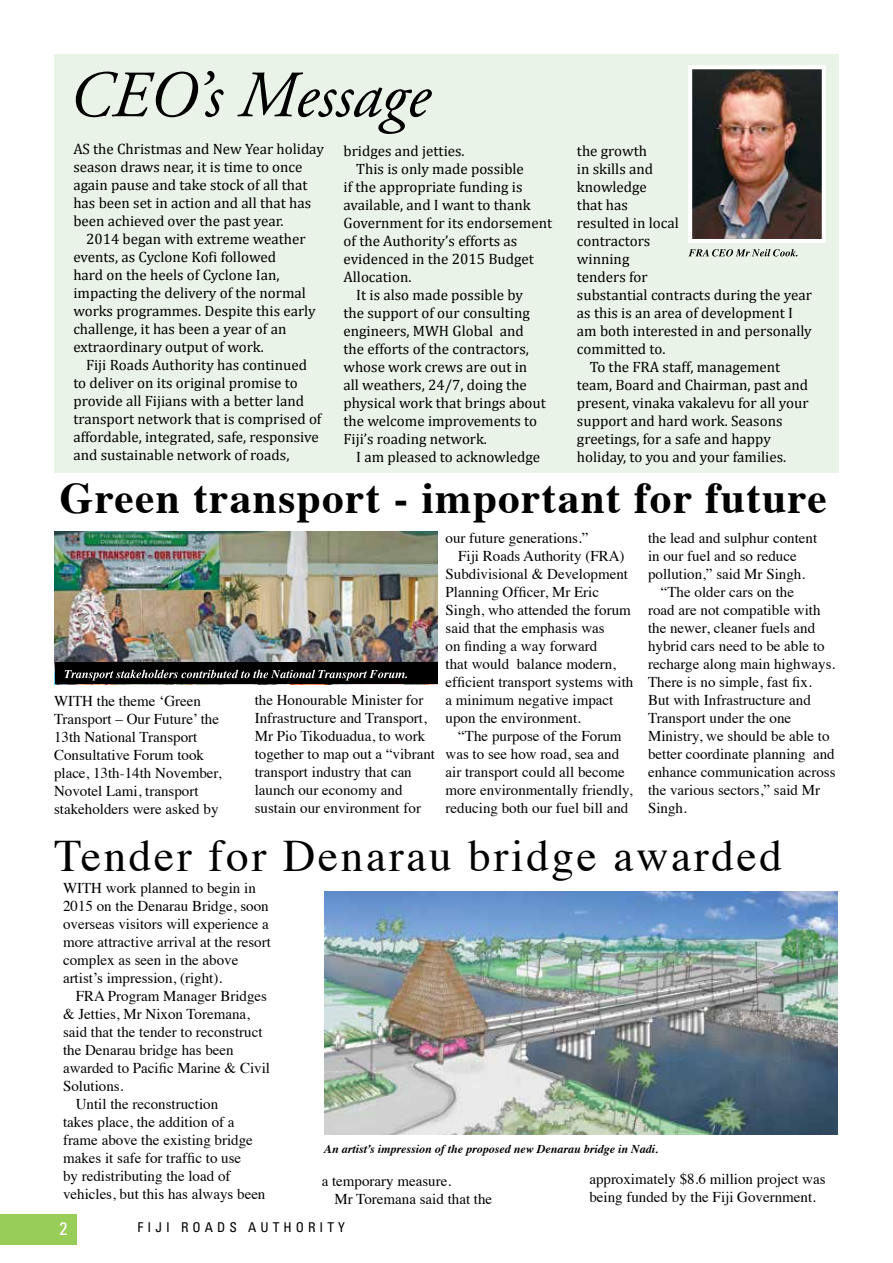
<style>
.page{position:relative;width:893px;height:1263px;background:#fff}
.page>*{position:absolute;margin:0;border:0;box-sizing:border-box;transform-origin:0 0}
.t1{font:italic 66px "Adobe Garamond";color:#000}
.t2{font:45px "Times";letter-spacing:.06em;color:#000}
.t3{font:700 43.5px "Times";letter-spacing:.03em;color:#000}
.t4{font:condensed 18px "Univers";color:#fff}
.t5{font:15px/18px "Times";color:#000}
.t6{font:15px/18px "Cambria";color:#000}
.t7{font:condensed 13.5px "Univers";letter-spacing:.3em;color:#000}
.t8{font:italic 700 12px "Times";color:#000}
</style>
<div class="page">
<div style="left:0;top:1214px;width:76px;height:31px;background:#98ce57"></div>
<img style="left:54px;top:531px;width:383px;height:154px">
<div style="left:54px;top:54px;width:785px;height:418px;background:#eaf3e7"></div>
<img style="left:693px;top:70px;width:128px;height:168px">
<div style="left:688px;top:65px;width:138px;height:178px;border:4px solid #fff"></div>
<svg style="left:688px;top:249px;width:109px;height:8px"></svg>
<img style="left:324px;top:891px;width:513px;height:243px">
<div style="left:56px;top:663px;width:382px;height:21px;background:#000"></div>
<svg style="left:65px;top:670px;width:342px;height:10px"></svg>
<h1 class="t1" style="left:66px;top:60px;width:362px">CEO’s Message</h1>
<p class="t6" style="left:344px;top:141px;width:123px">bridges and jetties.</p>
<p class="t6" style="left:356px;top:159px;width:169px">This is only made possible</p>
<p class="t6" style="left:344px;top:177px;width:180px">if the appropriate funding is</p>
<p class="t6" style="left:344px;top:195px;width:189px">available, and I want to thank</p>
<p class="t6" style="left:344px;top:213px;width:210px">Government for its endorsement</p>
<p class="t6" style="left:344px;top:231px;width:175px">of the Authority’s efforts as</p>
<p class="t6" style="left:344px;top:249px;width:192px">evidenced in the 2015 Budget</p>
<p class="t6" style="left:344px;top:267px;width:70px">Allocation.</p>
<p class="t6" style="left:356px;top:285px;width:168px">It is also made possible by</p>
<p class="t6" style="left:344px;top:303px;width:188px">the support of our consulting</p>
<p class="t6" style="left:344px;top:321px;width:182px">engineers, MWH Global and</p>
<p class="t6" style="left:344px;top:339px;width:187px">the efforts of the contractors,</p>
<p class="t6" style="left:344px;top:357px;width:185px">whose work crews are out in</p>
<p class="t6" style="left:344px;top:375px;width:185px">all weathers, 24/7, doing the</p>
<p class="t6" style="left:344px;top:393px;width:204px">physical work that brings about</p>
<p class="t6" style="left:344px;top:411px;width:195px">the welcome improvements to</p>
<p class="t6" style="left:344px;top:429px;width:145px">Fiji’s roading network.</p>
<p class="t6" style="left:356px;top:447px;width:185px">I am pleased to acknowledge</p>
<p class="t6" style="left:73px;top:140px;width:252px">As the Christmas and New Year holiday season draws near, it is time to once again pause and take stock of all that has been set in action and all that has been achieved over the past year.</p>
<p class="t6" style="left:73px;top:230px;width:244px;text-indent:13px">2014 began with extreme weather events, as Cyclone Kofi followed<br>hard on the heels of Cyclone Ian, impacting the delivery of the normal works programmes. Despite this early challenge, it has been a year of an extraordinary output of work.</p>
<p class="t6" style="left:73px;top:356px;width:250px;text-indent:13px">Fiji Roads Authority has continued to deliver on its original promise to provide all Fijians with a better land transport network that is comprised of affordable, integrated, safe, responsive and sustainable network of roads,</p>
<p class="t6" style="left:577px;top:141px;width:72px">the growth</p>
<p class="t6" style="left:577px;top:159px;width:78px">in skills and</p>
<p class="t6" style="left:577px;top:177px;width:72px">knowledge</p>
<p class="t6" style="left:577px;top:195px;width:53px">that has</p>
<p class="t6" style="left:577px;top:213px;width:103px">resulted in local</p>
<p class="t6" style="left:577px;top:231px;width:75px">contractors</p>
<p class="t6" style="left:577px;top:249px;width:54px">winning</p>
<p class="t6" style="left:577px;top:267px;width:72px">tenders for</p>
<p class="t6" style="left:577px;top:285px;width:236px">substantial contracts during the year</p>
<p class="t6" style="left:577px;top:303px;width:218px">as this is an area of development I</p>
<p class="t6" style="left:577px;top:321px;width:236px">am both interested in and personally</p>
<p class="t6" style="left:577px;top:339px;width:90px">committed to.</p>
<p class="t6" style="left:590px;top:357px;width:192px">To the FRA staff, management</p>
<p class="t6" style="left:577px;top:375px;width:233px">team, Board and Chairman, past and</p>
<p class="t6" style="left:577px;top:393px;width:233px">present, vinaka vakalevu for all your</p>
<p class="t6" style="left:577px;top:411px;width:207px">support and hard work. Seasons</p>
<p class="t6" style="left:577px;top:429px;width:196px">greetings, for a safe and happy</p>
<p class="t6" style="left:577px;top:447px;width:211px">holiday, to you and your families.</p>
<h3 class="t3" style="left:60px;top:456px;width:769px">Green transport - important for future</h3>
<p class="t5" style="left:648px;top:527px;width:171px">the lead and sulphur content</p>
<p class="t5" style="left:648px;top:545px;width:150px">in our fuel and so reduce</p>
<p class="t5" style="left:648px;top:563px;width:159px">pollution,” said Mr Singh.</p>
<p class="t5" style="left:661px;top:581px;width:135px">“The older cars on the</p>
<p class="t5" style="left:648px;top:599px;width:174px">road are not compatible with</p>
<p class="t5" style="left:648px;top:617px;width:169px">the newer, cleaner fuels and</p>
<p class="t5" style="left:648px;top:635px;width:178px">hybrid cars need to be able to</p>
<p class="t5" style="left:648px;top:653px;width:189px">recharge along main highways.</p>
<p class="t5" style="left:648px;top:671px;width:165px">There is no simple, fast fix.</p>
<p class="t5" style="left:648px;top:689px;width:164px">But with Infrastructure and</p>
<p class="t5" style="left:648px;top:707px;width:145px">Transport under the one</p>
<p class="t5" style="left:648px;top:725px;width:183px">Ministry, we should be able to</p>
<p class="t5" style="left:648px;top:743px;width:188px">better coordinate planning and</p>
<p class="t5" style="left:648px;top:761px;width:189px">enhance communication across</p>
<p class="t5" style="left:648px;top:779px;width:174px">the various sectors,” said Mr</p>
<p class="t5" style="left:648px;top:797px;width:40px">Singh.</p>
<h2 class="t2" style="left:54px;top:814px;width:729px">Tender for Denarau bridge awarded</h2>
<p class="t5" style="left:63px;top:878px;width:209px">With work planned to begin in<br>2015 on the Denarau Bridge, soon overseas visitors will experience a more attractive arrival at the resort complex as seen in the above artist’s impression, (right).</p>
<p class="t5" style="left:76px;top:986px;width:193px">FRA Program Manager Bridges</p>
<p class="t5" style="left:63px;top:1004px;width:188px">&amp; Jetties, Mr Nixon Toremana,</p>
<p class="t5" style="left:63px;top:1022px;width:201px">said that the tender to reconstruct</p>
<p class="t5" style="left:63px;top:1040px;width:172px">the Denarau bridge has been</p>
<p class="t5" style="left:63px;top:1058px;width:209px">awarded to Pacific Marine &amp; Civil</p>
<p class="t5" style="left:63px;top:1076px;width:62px">Solutions.</p>
<p class="t5" style="left:76px;top:1094px;width:144px">Until the reconstruction</p>
<p class="t5" style="left:63px;top:1112px;width:173px">takes place, the addition of a</p>
<p class="t5" style="left:63px;top:1130px;width:191px">frame above the existing bridge</p>
<p class="t5" style="left:63px;top:1148px;width:180px">makes it safe for traffic to use</p>
<p class="t5" style="left:63px;top:1166px;width:169px">by redistributing the load of</p>
<p class="t5" style="left:63px;top:1184px;width:204px">vehicles, but this has always been</p>
<p class="t5" style="left:334px;top:1171px;width:159px;text-indent:-13px">a temporary measure.<br>Mr Toremana said that the</p>
<p class="t5" style="left:589px;top:1169px;width:238px">approximately $8.6 million project was being funded by the Fiji Government.</p>
<p class="t5" style="left:445px;top:527px;width:144px">our future generations.”</p>
<p class="t5" style="left:458px;top:545px;width:168px">Fiji Roads Authority (FRA)</p>
<p class="t5" style="left:445px;top:563px;width:184px">Subdivisional &amp; Development</p>
<p class="t5" style="left:445px;top:581px;width:155px">Planning Officer, Mr Eric</p>
<p class="t5" style="left:445px;top:599px;width:187px">Singh, who attended the forum</p>
<p class="t5" style="left:445px;top:617px;width:161px">said that the emphasis was</p>
<p class="t5" style="left:445px;top:635px;width:153px">on finding a way forward</p>
<p class="t5" style="left:445px;top:653px;width:172px">that would balance modern,</p>
<p class="t5" style="left:445px;top:671px;width:189px">efficient transport systems with</p>
<p class="t5" style="left:445px;top:689px;width:169px">a minimum negative impact</p>
<p class="t5" style="left:445px;top:707px;width:137px">upon the environment.</p>
<p class="t5" style="left:458px;top:725px;width:165px">“The purpose of the Forum</p>
<p class="t5" style="left:445px;top:743px;width:175px">was to see how road, sea and</p>
<p class="t5" style="left:445px;top:761px;width:181px">air transport could all become</p>
<p class="t5" style="left:445px;top:779px;width:188px">more environmentally friendly,</p>
<p class="t5" style="left:445px;top:797px;width:184px">reducing both our fuel bill and</p>
<p class="t5" style="left:255px;top:690px;width:182px">the Honourable Minister for<br>Infrastructure and Transport,<br>Mr Pio Tikoduadua, to work together to map out a “vibrant transport industry that can launch our economy and sustain our environment for</p>
<p class="t5" style="left:54px;top:690px;width:169px">With the theme ‘Green<br>Transport – Our Future’ the<br>13th National Transport<br>Consultative Forum took place, 13th-14th November,<br>Novotel Lami, transport stakeholders were asked by</p>
<p class="t8" style="left:324px;top:1138px;width:336px">An artist’s impression of the proposed new Denarau bridge in Nadi.</p>
<p class="t4" style="left:60px;top:1217px;width:9px">2</p>
<p class="t7" style="left:137px;top:1219px;width:209px">FIJI ROADS AUTHORITY</p>
</div>
